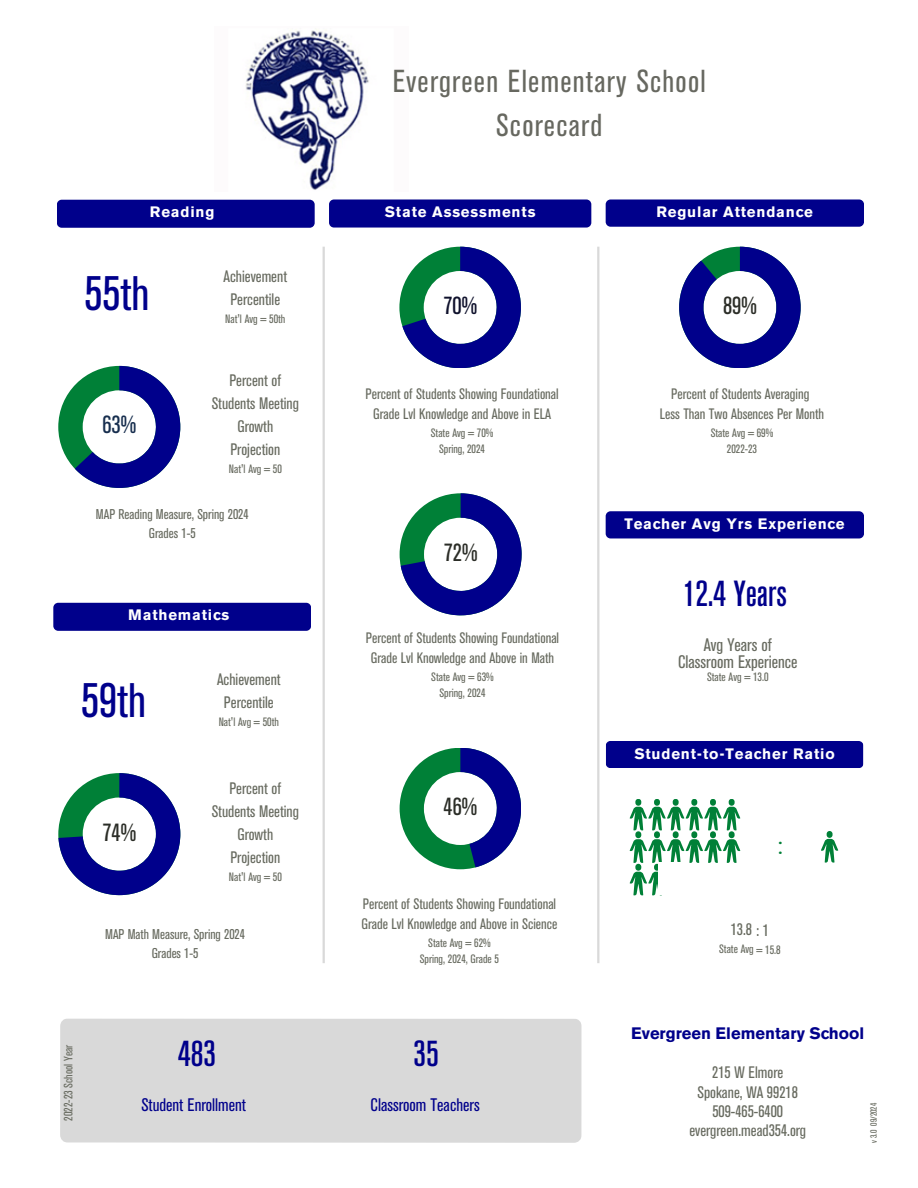
<style>
.page{position:relative;width:918px;height:1188px;background:#fff}
.page>*{position:absolute;margin:0;border:0;box-sizing:border-box;transform-origin:0 0}
.t1{font:condensed 48px "Akzidenz Grotesk BE";color:#00008b}
.t2{font:500 condensed 36px "Akzidenz Grotesk BE";color:#00008b}
.t3{font:condensed 31.5px/43.8px "Akzidenz Grotesk BE";letter-spacing:.04em;color:#676860;text-align:center}
.t4{font:condensed 24.6px "Akzidenz Grotesk BE";color:#2b2d27}
.t5{font:condensed 24.6px "Akzidenz Grotesk BE";color:#172e4e}
.t6{font:condensed 24.45px "Akzidenz Grotesk BE";color:#2b2d27}
.t7{font:condensed 24.45px "Akzidenz Grotesk BE";color:#0f112c}
.t8{font:22.5px "Canva Sans";color:#008037}
.t9{font:condensed 18px "Akzidenz Grotesk BE";color:#00008b}
.t10{font:condensed 18px/17px "Akzidenz Grotesk BE";color:#676a5f;text-align:center}
.t11{font:condensed 16.5px/23px "Akzidenz Grotesk BE";color:#676a5f;text-align:center}
.t12{font:700 16.5px "Akzidenz Grotesk BE";color:#00008b}
.t13{font:condensed 15px/20px "Akzidenz Grotesk BE";color:#676a5f;text-align:center}
.t14{font:700 15px "Akzidenz Grotesk BE";letter-spacing:.055em;color:#fff}
.t15{font:condensed 14.1px "Akzidenz Grotesk BE";color:#676a5f}
.t16{font:condensed 12px "Akzidenz Grotesk BE";color:#676a5f}
.t17{font:condensed 9px "Akzidenz Grotesk BE";color:#676a5f}
</style>
<div class="page">
<div style="left:57px;top:200px;width:258px;height:28px;background:#00008b;border-radius:5px"></div>
<hr style="left:323px;top:247px;width:2px;height:716px;background:#d9d9d9">
<div style="left:329px;top:199px;width:262px;height:29px;background:#00008b;border-radius:5px"></div>
<div style="left:606px;top:199px;width:258px;height:28px;background:#00008b;border-radius:5px"></div>
<svg style="left:58px;top:366px;width:122px;height:122px"></svg>
<div style="left:606px;top:511px;width:258px;height:27px;background:#00008b;border-radius:5px"></div>
<svg style="left:399px;top:247px;width:122px;height:121px"></svg>
<svg style="left:400px;top:493px;width:122px;height:122px"></svg>
<div style="left:53px;top:603px;width:258px;height:28px;background:#00008b;border-radius:5px"></div>
<svg style="left:58px;top:773px;width:122px;height:122px"></svg>
<svg style="left:400px;top:748px;width:121px;height:121px"></svg>
<div style="left:606px;top:741px;width:258px;height:27px;background:#00008b;border-radius:5px"></div>
<div style="left:60px;top:1018px;width:522px;height:125px;background:#d9d9d9;border-radius:8px"></div>
<hr style="left:597px;top:247px;width:2px;height:716px;background:#d9d9d9">
<svg style="left:630px;top:799px;width:92px;height:31px"></svg>
<svg style="left:821px;top:831px;width:17px;height:32px"></svg>
<svg style="left:679px;top:247px;width:122px;height:121px"></svg>
<img style="left:245px;top:29px;width:124px;height:161px">
<h3 class="t14" style="left:150px;top:206px;width:66px">Reading</h3>
<p class="t1" style="left:85px;top:276px;width:66px">55th</p>
<h5 class="t11" style="left:224px;top:266px;width:65px">Achievement<br>Percentile</h5>
<h5 class="t16" style="left:225px;top:314px;width:62px">Nat'l Avg = 50th</h5>
<h3 class="t5" style="left:102px;top:416px;width:35px">63%</h3>
<h1 class="t11" style="left:212px;top:371px;width:89px">Percent of<br>Students Meeting<br>Growth<br>Projection</h1>
<h1 class="t16" style="left:229px;top:465px;width:54px">Nat'l Avg = 50</h1>
<p class="t15" style="left:96px;top:509px;width:154px">MAP Reading Measure, Spring 2024</p>
<p class="t15" style="left:149px;top:528px;width:48px">Grades 1-5</p>
<p class="t14" style="left:128px;top:609px;width:103px">Mathematics</p>
<p class="t1" style="left:81px;top:683px;width:66px">59th</p>
<h3 class="t4" style="left:102px;top:823px;width:35px">74%</h3>
<p class="t11" style="left:217px;top:669px;width:65px">Achievement<br>Percentile</p>
<p class="t16" style="left:219px;top:717px;width:62px">Nat'l Avg = 50th</p>
<p class="t11" style="left:212px;top:778px;width:89px">Percent of<br>Students Meeting<br>Growth<br>Projection</p>
<p class="t16" style="left:229px;top:872px;width:54px">Nat'l Avg = 50</p>
<p class="t15" style="left:105px;top:929px;width:141px">MAP Math Measure, Spring 2024</p>
<p class="t15" style="left:152px;top:948px;width:48px">Grades 1-5</p>
<h5 class="t16" style="left:64px;top:1121px;width:78px;rotate:-90deg">2022-23 School Year</h5>
<h6 class="t2" style="left:178px;top:1041px;width:40px">483</h6>
<h5 class="t9" style="left:141px;top:1099px;width:106px">Student Enrollment</h5>
<h6 class="t3" style="left:393px;top:62px;width:315px">Evergreen Elementary School<br>Scorecard</h6>
<h6 class="t14" style="left:385px;top:207px;width:152px">State Assessments</h6>
<h6 class="t14" style="left:656px;top:207px;width:158px">Regular Attendance</h6>
<h3 class="t7" style="left:443px;top:297px;width:35px">70%</h3>
<h6 class="t13" style="left:366px;top:385px;width:195px">Percent of Students Showing Foundational<br>Grade Lvl Knowledge and Above in ELA</h6>
<h1 class="t16" style="left:431px;top:428px;width:64px">State Avg = 70%</h1>
<h5 class="t16" style="left:439px;top:444px;width:48px">Spring, 2024</h5>
<h3 class="t4" style="left:444px;top:543px;width:35px">72%</h3>
<h5 class="t13" style="left:366px;top:629px;width:195px">Percent of Students Showing Foundational<br>Grade Lvl Knowledge and Above in Math</h5>
<p class="t16" style="left:431px;top:673px;width:64px">State Avg = 63%</p>
<p class="t16" style="left:440px;top:689px;width:48px">Spring, 2024</p>
<h3 class="t6" style="left:444px;top:798px;width:35px">46%</h3>
<p class="t13" style="left:362px;top:895px;width:197px;text-align:left">Percent of Students Showing Foundational<br>Grade Lvl Knowledge and Above in Science</p>
<p class="t16" style="left:428px;top:939px;width:64px">State Avg = 62%</p>
<p class="t16" style="left:420px;top:955px;width:81px">Spring, 2024, Grade 5</p>
<p class="t2" style="left:414px;top:1041px;width:27px">35</p>
<p class="t9" style="left:371px;top:1099px;width:111px">Classroom Teachers</p>
<h3 class="t6" style="left:723px;top:297px;width:35px">89%</h3>
<p class="t13" style="left:671px;top:385px;width:139px">Percent of Students Averaging</p>
<h5 class="t13" style="left:660px;top:405px;width:166px">Less Than Two Absences Per Month</h5>
<p class="t16" style="left:711px;top:428px;width:64px">State Avg = 69%</p>
<p class="t16" style="left:727px;top:444px;width:32px">2022-23</p>
<h5 class="t14" style="left:624px;top:518px;width:222px">Teacher Avg Yrs Experience</h5>
<h2 class="t2" style="left:683px;top:581px;width:106px">12.4 Years</h2>
<p class="t10" style="left:678px;top:638px;width:121px">Avg Years of<br>Classroom Experience</p>
<p class="t16" style="left:707px;top:673px;width:63px">State Avg = 13.0</p>
<p class="t14" style="left:634px;top:748px;width:202px">Student-to-Teacher Ratio</p>
<h5 class="t8" style="left:778px;top:830px;width:7px">:</h5>
<p class="t11" style="left:731px;top:920px;width:40px">13.8 : 1</p>
<p class="t16" style="left:719px;top:945px;width:63px">State Avg = 15.8</p>
<p class="t12" style="left:631px;top:1027px;width:235px">Evergreen Elementary School</p>
<h6 class="t11" style="left:712px;top:1062px;width:73px">215 W Elmore</h6>
<h2 class="t11" style="left:689px;top:1083px;width:118px;line-height:19.2px">Spokane, WA 99218<br>509-465-6400 evergreen.mead354.org</h2>
<p class="t17" style="left:870px;top:1143px;width:42px;rotate:-90deg">v 3.0 09/2024</p>
</div>
